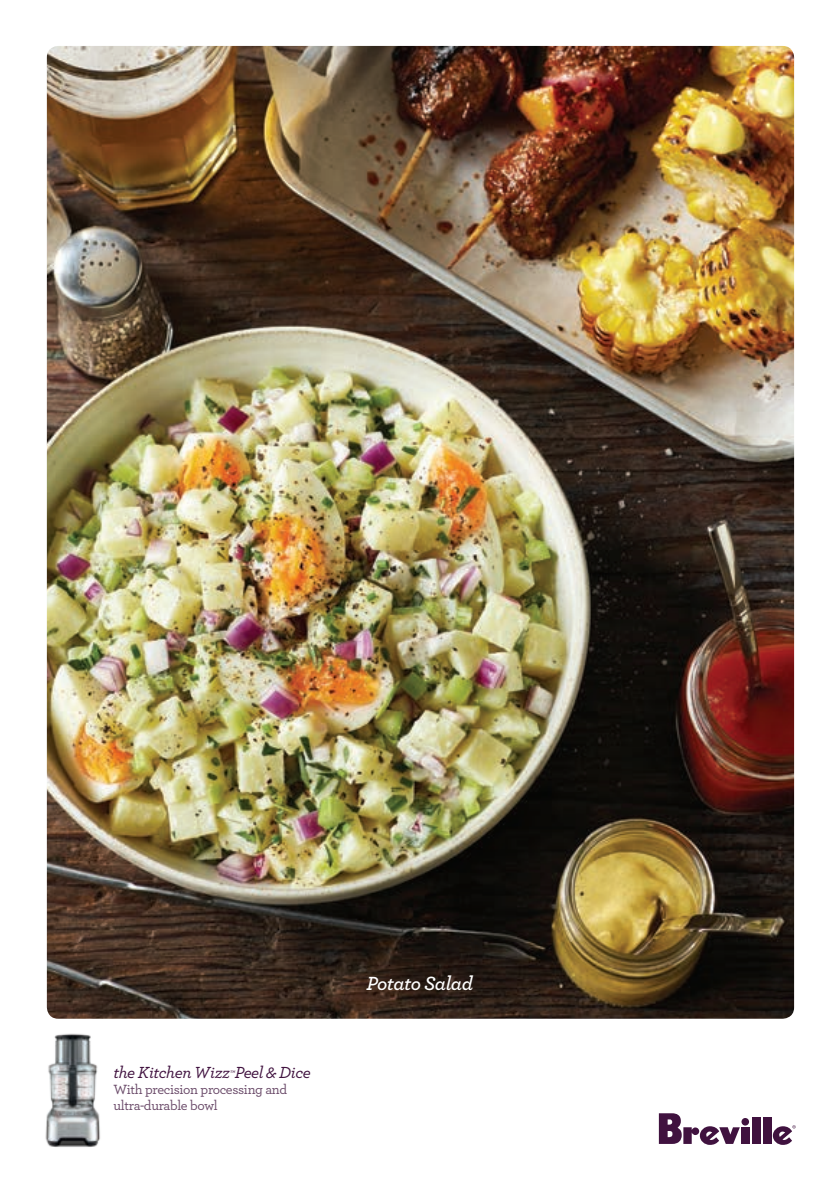
<style>
.page{position:relative;width:840px;height:1191px;background:#fff}
.page>*{position:absolute;margin:0;border:0;box-sizing:border-box;transform-origin:0 0}
.t1{font:20px "Archer Semibold LF Italic";letter-spacing:-.025em;color:#fff}
.t2{font:16.8px "Archer Medium LF Italic";letter-spacing:-.025em;color:#40123f}
.t3{font:14px/16px "Archer Medium LF";letter-spacing:-.025em;color:#694968}
.s1{font-size:8.2px}
</style>
<div class="page">
<img style="left:45px;top:1018px;width:63px;height:129px">
<img style="left:47px;top:46px;width:746px;height:972px">
<div style="left:762px;top:1117px;width:8px;height:27px;background:#40123f"></div>
<div style="left:751px;top:1117px;width:9px;height:27px;background:#40123f"></div>
<div style="left:741px;top:1118px;width:7px;height:7px;background:#40123f;border-radius:50%"></div>
<div style="left:740px;top:1127px;width:9px;height:17px;background:#40123f"></div>
<svg style="left:658px;top:1113px;width:81px;height:31px"></svg>
<svg style="left:772px;top:1125px;width:23px;height:19px"></svg>
<p class="t2" style="left:113px;top:1061px;width:199px">the Kitchen Wizz<span class="s1">™</span>Peel &amp; Dice</p>
<p class="t3" style="left:113px;top:1080px;width:175px">With precision processing and ultra-durable bowl</p>
<h1 class="t1" style="left:366px;top:970px;width:108px">Potato Salad</h1>
</div>
